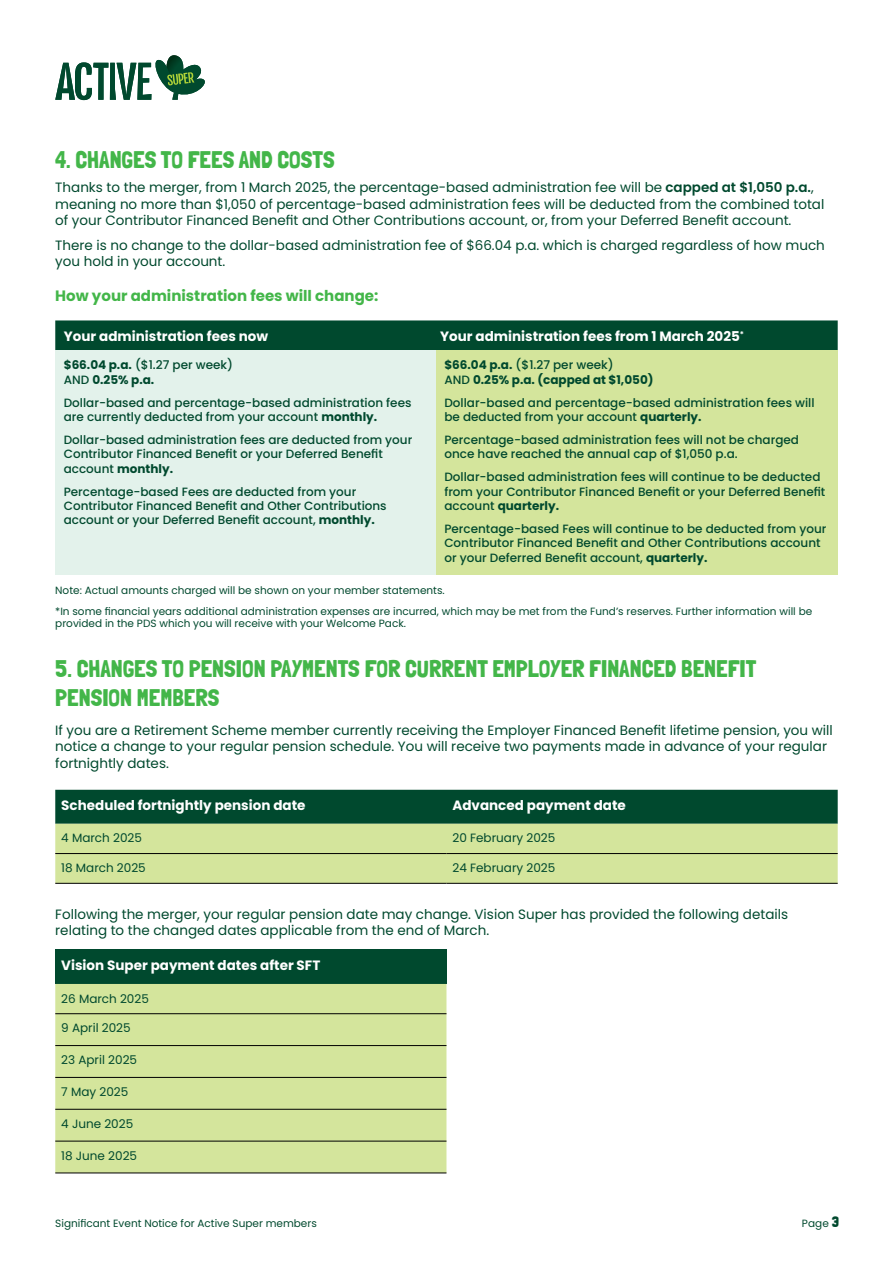
<style>
.page{position:relative;width:893px;height:1263px;background:#fff}
.page>*{position:absolute;margin:0;border:0;box-sizing:border-box;transform-origin:0 0}
.t1{font:24px/28.8px "Londrina Solid";color:#43b649}
.t2{font:700 15px "Poppins";color:#43b649}
.t3{font:13.5px/16.2px "Poppins";color:#00492e}
.t4{font:700 13.5px "Poppins";color:#fff}
.t5{font:500 12px/14.4px "Poppins";color:#00492e}
.t6{font:12px "Poppins";color:#00492e}
.t7{font:700 12px/14.4px "Poppins";color:#00492e}
.t8{font:10.5px/21.1px "Poppins";color:#00492e}
.s1{font-weight:600}
.s2{font-weight:500}
.s3{font-weight:700}
.s4{font-family:"Londrina Solid";font-size:15px}
</style>
<div class="page">
<svg style="left:55px;top:55px;width:150px;height:45px"></svg>
<div style="left:55px;top:320px;width:783px;height:30px;background:#00492e"></div>
<div style="left:55px;top:350px;width:381px;height:224px;background:#e3f2eb"></div>
<div style="left:436px;top:350px;width:402px;height:224px;background:#d4e59c"></div>
<div style="left:55px;top:790px;width:783px;height:34px;background:#00492e"></div>
<div style="left:55px;top:824px;width:783px;height:59px;background:#d4e59c"></div>
<hr style="left:55px;top:853px;width:391px;height:1px;background:#000">
<hr style="left:446px;top:853px;width:392px;height:1px;background:#000">
<hr style="left:55px;top:883px;width:391px;height:1px;background:#000">
<hr style="left:446px;top:883px;width:392px;height:1px;background:#000">
<div style="left:55px;top:950px;width:391px;height:34px;background:#00492e"></div>
<svg style="left:55px;top:984px;width:391px;height:189px;background:#d2e39b"></svg>
<hr style="left:55px;top:1013px;width:391px;height:1px;background:#000">
<hr style="left:55px;top:1045px;width:391px;height:1px;background:#000">
<hr style="left:55px;top:1077px;width:391px;height:1px;background:#000">
<hr style="left:55px;top:1109px;width:391px;height:1px;background:#000">
<hr style="left:55px;top:1141px;width:391px;height:1px;background:#000">
<hr style="left:55px;top:1173px;width:391px;height:1px;background:#000">
<h1 class="t1" style="left:55px;top:145px;width:281px">4. CHANGES TO FEES AND COSTS</h1>
<p class="t3" style="left:55px;top:180px;width:771px">Thanks to the merger, from 1 March 2025, the percentage-based administration fee will be <span class="s1">capped at $1,050 p.a.</span>, meaning no more than $1,050 of percentage-based administration fees will be deducted from the combined total of your Contributor Financed Benefit and Other Contributions account, or, from your Deferred Benefit account.</p>
<p class="t3" style="left:55px;top:237px;width:771px">There is no change to the dollar-based administration fee of $66.04 p.a. which is charged regardless of how much you hold in your account.</p>
<p class="t2" style="left:55px;top:287px;width:325px">How your administration fees will change:</p>
<p class="t4" style="left:64px;top:328px;width:206px">Your administration fees now</p>
<p class="t4" style="left:440px;top:328px;width:305px">Your administration fees from 1 March 2025<sup>*</sup></p>
<p class="t7" style="left:64px;top:358px;width:171px">$66.04 p.a. <span class="s2">($1.27 per week)<br>AND</span> 0.25% p.a.</p>
<p class="t5" style="left:64px;top:395px;width:349px">Dollar-based and percentage-based administration fees are currently deducted from your account <span class="s3">monthly.</span></p>
<p class="t5" style="left:64px;top:432px;width:350px">Dollar-based administration fees are deducted from your<br>Contributor Financed Benefit or your Deferred Benefit account <span class="s3">monthly.</span></p>
<p class="t5" style="left:64px;top:484px;width:324px">Percentage-based Fees are deducted from your<br>Contributor Financed Benefit and Other Contributions account or your Deferred Benefit account, <span class="s3">monthly.</span></p>
<p class="t7" style="left:444px;top:358px;width:211px">$66.04 p.a. <span class="s2">($1.27 per week)<br>AND</span> 0.25% p.a. (capped at $1,050)</p>
<p class="t5" style="left:444px;top:395px;width:372px">Dollar-based and percentage-based administration fees will be deducted from your account <span class="s3">quarterly.</span></p>
<p class="t5" style="left:444px;top:432px;width:356px">Percentage-based administration fees will not be charged once have reached the annual cap of $1,050 p.a.</p>
<p class="t5" style="left:444px;top:470px;width:383px">Dollar-based administration fees will continue to be deducted from your Contributor Financed Benefit or your Deferred Benefit account <span class="s3">quarterly.</span></p>
<p class="t5" style="left:444px;top:521px;width:384px">Percentage-based Fees will continue to be deducted from your<br>Contributor Financed Benefit and Other Contributions account or your Deferred Benefit account, <span class="s3">quarterly.</span></p>
<p class="t8" style="left:55px;top:579px;width:758px">Note: Actual amounts charged will be shown on your member statements.<br>*In some financial years additional administration expenses are incurred, which may be met from the Fund’s reserves. Further information will be</p>
<p class="t8" style="left:55px;top:613px;width:352px">provided in the PDS which you will receive with your Welcome Pack.</p>
<h1 class="t1" style="left:55px;top:654px;width:703px">5. CHANGES TO PENSION PAYMENTS FOR CURRENT EMPLOYER FINANCED BENEFIT<br>PENSION MEMBERS</h1>
<p class="t3" style="left:55px;top:722px;width:779px">If you are a Retirement Scheme member currently receiving the Employer Financed Benefit lifetime pension, you will notice a change to your regular pension schedule. You will receive two payments made in advance of your regular fortnightly dates.</p>
<p class="t4" style="left:61px;top:797px;width:246px">Scheduled fortnightly pension date</p>
<p class="t4" style="left:452px;top:797px;width:175px">Advanced payment date</p>
<p class="t6" style="left:61px;top:831px;width:82px">4 March 2025</p>
<p class="t6" style="left:452px;top:831px;width:104px">20 February 2025</p>
<p class="t6" style="left:61px;top:861px;width:86px">18 March 2025</p>
<p class="t6" style="left:452px;top:861px;width:104px">24 February 2025</p>
<p class="t3" style="left:55px;top:906px;width:734px">Following the merger, your regular pension date may change. Vision Super has provided the following details relating to the changed dates applicable from the end of March.</p>
<p class="t4" style="left:61px;top:957px;width:261px">Vision Super payment dates after SFT</p>
<p class="t6" style="left:61px;top:991px;width:89px">26 March 2025</p>
<p class="t6" style="left:61px;top:1021px;width:71px">9 April 2025</p>
<p class="t6" style="left:61px;top:1053px;width:77px">23 April 2025</p>
<p class="t6" style="left:61px;top:1085px;width:69px">7 May 2025</p>
<p class="t6" style="left:61px;top:1117px;width:73px">4 June 2025</p>
<p class="t6" style="left:61px;top:1148px;width:77px">18 June 2025</p>
<p class="t8" style="left:55px;top:1213px;width:263px">Significant Event Notice for Active Super members</p>
<p class="t8" style="left:802px;top:1213px;width:39px">Page <span class="s4">3</span></p>
</div>
